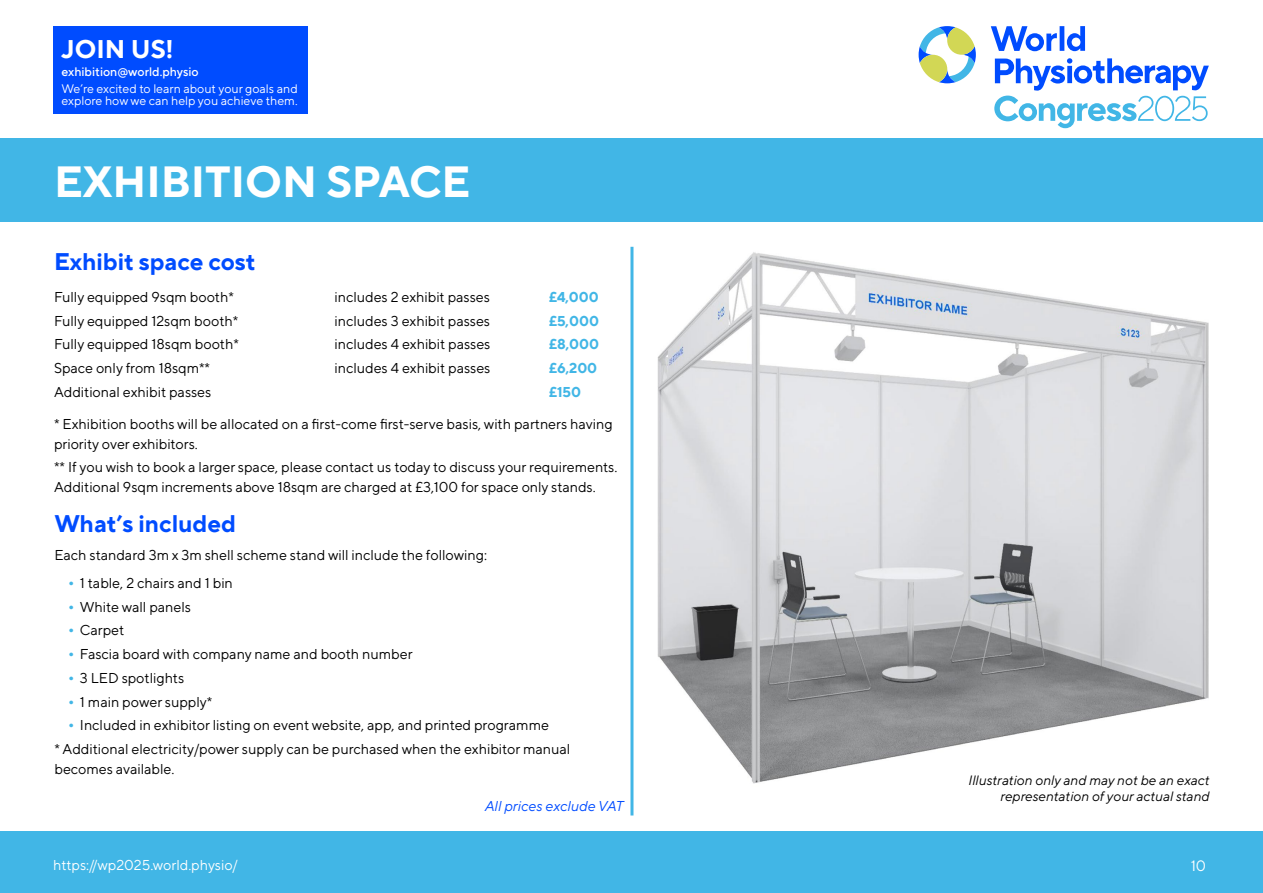
<style>
.page{position:relative;width:1263px;height:893px;background:#fff}
.page>*{position:absolute;margin:0;border:0;box-sizing:border-box;transform-origin:0 0}
.t1{font:700 43.5px "TT Norms Pro";color:#fff}
.t2{font:700 25.5px "TT Norms Pro";color:#fff}
.t3{font:700 24px "TT Norms Pro";color:#004cff}
.t4{font:15px "TT Norms Pro";color:#fff}
.t5{font:14.25px/19.5px "TT Norms Pro";color:#000}
.t6{font:14.25px "TT Norms Pro";color:#fff}
.t7{font:700 14.25px "TT Norms Pro";color:#41b6e6}
.t8{font:italic 14.25px "TT Norms Pro";color:#004cff}
.t9{font:italic 13.5px/16.2px "TT Norms Pro";color:#000;text-align:right}
.t10{font:12.3px/12px "TT Norms Pro";color:#fff}
.t11{font:500 12.3px "TT Norms Pro";color:#fff}
.s1{font-size:19.5px;color:#42b6e6}
</style>
<div class="page">
<div style="left:0;top:831px;width:1263px;height:62px;background:#41b6e6"></div>
<div style="left:0;top:138px;width:1263px;height:83px;background:#41b6e6"></div>
<div style="left:53px;top:26px;width:254px;height:87px;background:#004cff"></div>
<svg style="left:991px;top:26px;width:66px;height:25px"></svg>
<div style="left:1059px;top:26px;width:5px;height:25px;background:#004cff"></div>
<svg style="left:1067px;top:26px;width:18px;height:25px"></svg>
<svg style="left:918px;top:26px;width:58px;height:57px"></svg>
<svg style="left:994px;top:58px;width:215px;height:70px"></svg>
<hr style="left:630px;top:247px;width:3px;height:568px;background:#41b6e6">
<img style="left:657px;top:252px;width:552px;height:532px">
<h2 class="t2" style="left:61px;top:30px;width:114px">JOIN US!</h2>
<p class="t11" style="left:61px;top:63px;width:139px">exhibition@world.physio</p>
<p class="t10" style="left:61px;top:82px;width:238px">We’re excited to learn about your goals and explore how we can help you achieve them.</p>
<h1 class="t1" style="left:54px;top:150px;width:418px">EXHIBITION SPACE</h1>
<h3 class="t3" style="left:54px;top:243px;width:203px">Exhibit space cost</h3>
<p class="t5" style="left:54px;top:286px;width:181px">Fully equipped 9sqm booth*</p>
<p class="t5" style="left:334px;top:286px;width:157px">includes 2 exhibit passes</p>
<p class="t7" style="left:549px;top:286px;width:51px">£4,000</p>
<p class="t5" style="left:54px;top:310px;width:186px">Fully equipped 12sqm booth*</p>
<p class="t5" style="left:334px;top:310px;width:157px">includes 3 exhibit passes</p>
<p class="t7" style="left:549px;top:310px;width:51px">£5,000</p>
<p class="t5" style="left:54px;top:333px;width:186px">Fully equipped 18sqm booth*</p>
<p class="t5" style="left:334px;top:333px;width:157px">includes 4 exhibit passes</p>
<p class="t7" style="left:549px;top:334px;width:52px">£8,000</p>
<p class="t5" style="left:54px;top:357px;width:158px">Space only from 18sqm**</p>
<p class="t5" style="left:334px;top:357px;width:157px">includes 4 exhibit passes</p>
<p class="t7" style="left:549px;top:358px;width:50px">£6,200</p>
<p class="t5" style="left:54px;top:381px;width:159px">Additional exhibit passes</p>
<p class="t7" style="left:549px;top:381px;width:34px">£150</p>
<p class="t5" style="left:54px;top:413px;width:560px">* Exhibition booths will be allocated on a first-come first-serve basis, with partners having priority over exhibitors.</p>
<p class="t5" style="left:54px;top:457px;width:565px">** If you wish to book a larger space, please contact us today to discuss your requirements.<br>Additional 9sqm increments above 18sqm are charged at £3,100 for space only stands.</p>
<h3 class="t3" style="left:54px;top:506px;width:183px">What’s included</h3>
<p class="t5" style="left:54px;top:544px;width:434px">Each standard 3m x 3m shell scheme stand will include the following:</p>
<p class="t5" style="left:67px;top:572px;width:167px"><span class="s1">•</span> 1 table, 2 chairs and 1 bin</p>
<p class="t5" style="left:67px;top:596px;width:125px"><span class="s1">•</span> White wall panels</p>
<p class="t5" style="left:67px;top:619px;width:59px"><span class="s1">•</span> Carpet</p>
<p class="t5" style="left:67px;top:643px;width:347px"><span class="s1">•</span> Fascia board with company name and booth number</p>
<p class="t5" style="left:67px;top:667px;width:118px"><span class="s1">•</span> 3 LED spotlights</p>
<p class="t5" style="left:67px;top:691px;width:147px"><span class="s1">•</span> 1 main power supply*</p>
<p class="t5" style="left:54px;top:712px;width:517px;line-height:23.7px;text-indent:13px"><span class="s1">•</span> Included in exhibitor listing on event website, app, and printed programme<br>* Additional electricity/power supply can be purchased when the exhibitor manual</p>
<p class="t5" style="left:54px;top:758px;width:121px">becomes available.</p>
<p class="t8" style="left:484px;top:796px;width:140px">All prices exclude VAT</p>
<p class="t9" style="left:968px;top:771px;width:243px">Illustration only and may not be an exact representation of your actual stand</p>
<p class="t6" style="left:53px;top:855px;width:186px">https://wp2025.world.physio/</p>
<p class="t4" style="left:1191px;top:854px;width:17px">10</p>
</div>
